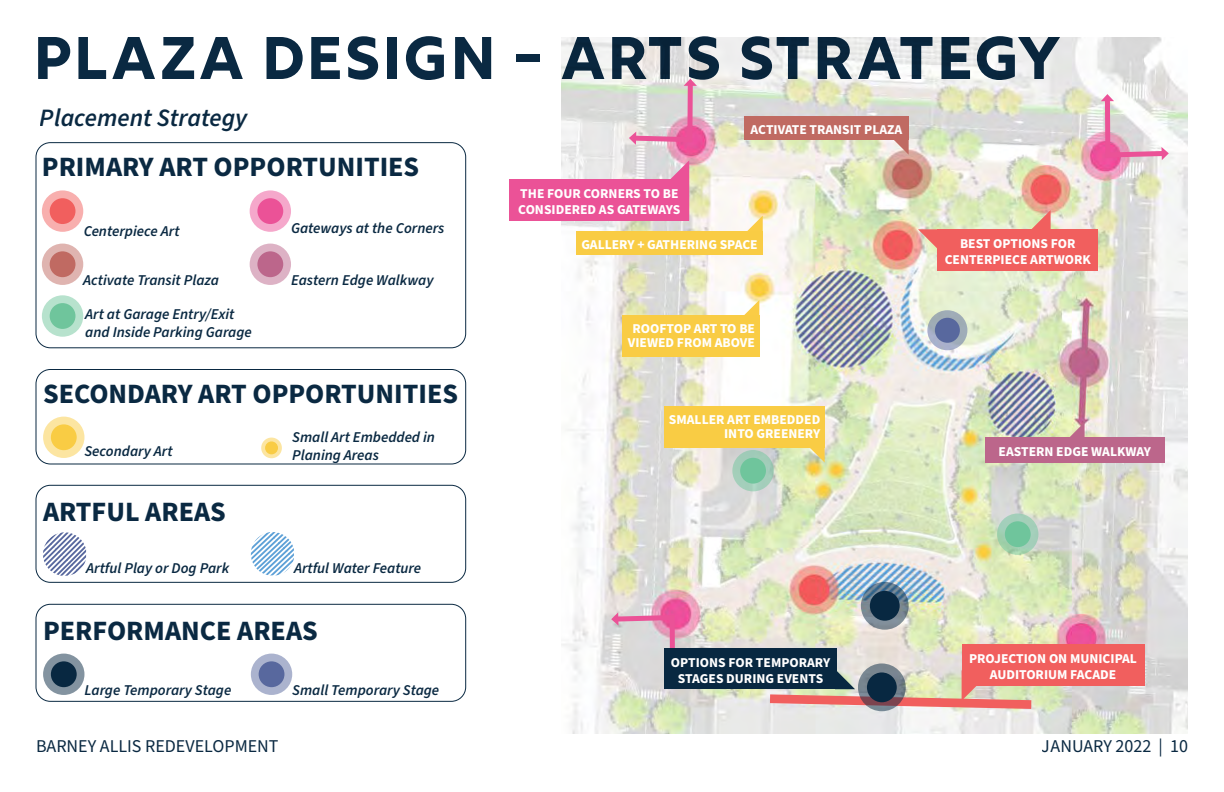
<style>
.page{position:relative;width:1224px;height:792px;background:#fff}
.page>*{position:absolute;margin:0;border:0;box-sizing:border-box;transform-origin:0 0}
.t1{font:60px "Rig Bold Face";letter-spacing:-.01em;color:#0a2942}
.t2{font:700 28px "Source Sans Pro";color:#0a2942}
.t3{font:italic 600 25px "Source Sans Pro";color:#0a2942}
.t4{font:18px "Source Sans Pro";color:#0a2942}
.t5{font:italic 600 15px/18px "Source Sans Pro";color:#0a2942}
.t6{font:700 13.5px/16.3px "Source Sans Pro";color:#fff;text-align:center}
</style>
<div class="page">
<svg style="left:261px;top:438px;width:21px;height:20px"></svg>
<div style="left:265px;top:441px;width:13px;height:13px;background:#f9cc44;border-radius:50%"></div>
<div style="left:43px;top:417px;width:41px;height:41px;background:#fce5a1;border-radius:50%"></div>
<div style="left:51px;top:424px;width:26px;height:26px;background:#f9cc44;border-radius:50%"></div>
<div style="left:36px;top:369px;width:430px;height:95px;border:1px solid #0a2942;border-radius:14px"></div>
<div style="left:250px;top:190px;width:41px;height:42px;background:#f5a8cb;border-radius:50%"></div>
<div style="left:257px;top:198px;width:26px;height:26px;background:#eb5297;border-radius:50%"></div>
<div style="left:251px;top:654px;width:41px;height:41px;background:#abb3ce;border-radius:50%"></div>
<div style="left:259px;top:661px;width:25px;height:26px;background:#58689e;border-radius:50%"></div>
<svg style="left:42px;top:190px;width:41px;height:42px"></svg>
<div style="left:50px;top:198px;width:25px;height:26px;background:#f15f5e;border-radius:50%"></div>
<div style="left:43px;top:654px;width:41px;height:41px;background:#8393a0;border-radius:50%"></div>
<div style="left:51px;top:661px;width:26px;height:26px;background:#082841;border-radius:50%"></div>
<div style="left:42px;top:244px;width:41px;height:41px;background:#dfb4b0;border-radius:50%"></div>
<div style="left:50px;top:251px;width:25px;height:26px;background:#c06a62;border-radius:50%"></div>
<svg style="left:42px;top:295px;width:41px;height:42px"></svg>
<div style="left:50px;top:303px;width:25px;height:26px;background:#6fc59c;border-radius:50%"></div>
<div style="left:250px;top:244px;width:41px;height:41px;background:#ddb2c5;border-radius:50%"></div>
<div style="left:257px;top:251px;width:26px;height:26px;background:#bc668b;border-radius:50%"></div>
<div style="left:36px;top:142px;width:430px;height:206px;border:1px solid #0a2942;border-radius:14px"></div>
<svg style="left:250px;top:532px;width:44px;height:43px"></svg>
<svg style="left:43px;top:532px;width:43px;height:44px"></svg>
<div style="left:36px;top:485px;width:430px;height:98px;border:1px solid #0a2942;border-radius:14px"></div>
<div style="left:36px;top:604px;width:430px;height:98px;border:1px solid #0a2942;border-radius:14px"></div>
<img style="left:561px;top:37px;width:627px;height:697px">
<svg style="left:670px;top:160px;width:19px;height:20px"></svg>
<svg style="left:918px;top:229px;width:19px;height:20px"></svg>
<svg style="left:1031px;top:210px;width:20px;height:19px"></svg>
<svg style="left:1065px;top:422px;width:20px;height:15px"></svg>
<svg style="left:740px;top:300px;width:19px;height:15px"></svg>
<svg style="left:805px;top:447px;width:20px;height:16px"></svg>
<svg style="left:743px;top:216px;width:20px;height:15px"></svg>
<svg style="left:889px;top:140px;width:20px;height:15px"></svg>
<div style="left:510px;top:180px;width:179px;height:41px;background:#eb5297"></div>
<div style="left:937px;top:229px;width:161px;height:42px;background:#f15f5e"></div>
<div style="left:622px;top:315px;width:137px;height:41px;background:#f9cc44"></div>
<div style="left:664px;top:406px;width:161px;height:41px;background:#f9cc44"></div>
<div style="left:576px;top:231px;width:187px;height:23px;background:#f9cc44"></div>
<div style="left:744px;top:116px;width:165px;height:24px;background:#c06a62"></div>
<div style="left:962px;top:645px;width:182px;height:41px;background:#f15f5e"></div>
<svg style="left:927px;top:310px;width:40px;height:40px"></svg>
<div style="left:935px;top:318px;width:25px;height:25px;background:#58689e;border-radius:50%"></div>
<svg style="left:861px;top:582px;width:48px;height:48px"></svg>
<div style="left:870px;top:591px;width:30px;height:30px;background:#082841;border-radius:50%"></div>
<div style="left:732px;top:450px;width:42px;height:41px;background:#a2cdb9;border-radius:50%"></div>
<div style="left:740px;top:458px;width:26px;height:26px;background:#6fc59c;border-radius:50%"></div>
<svg style="left:997px;top:514px;width:41px;height:41px"></svg>
<div style="left:1005px;top:521px;width:26px;height:26px;background:#6fc59c;border-radius:50%"></div>
<svg style="left:761px;top:670px;width:279px;height:43px"></svg>
<svg style="left:858px;top:663px;width:48px;height:48px"></svg>
<div style="left:867px;top:672px;width:30px;height:30px;background:#082841;border-radius:50%"></div>
<svg style="left:1101px;top:94px;width:68px;height:66px"></svg>
<svg style="left:629px;top:79px;width:68px;height:66px"></svg>
<svg style="left:611px;top:612px;width:68px;height:67px"></svg>
<div style="left:664px;top:649px;width:173px;height:40px;background:#082841"></div>
<div style="left:985px;top:437px;width:180px;height:26px;background:#bc668b"></div>
<h1 class="t1" style="left:32px;top:21px;width:1030px">PLAZA DESIGN - ARTS STRATEGY</h1>
<h3 class="t3" style="left:40px;top:101px;width:209px">Placement Strategy</h3>
<h2 class="t2" style="left:42px;top:148px;width:379px">PRIMARY ART OPPORTUNITIES</h2>
<p class="t5" style="left:83px;top:223px;width:98px">Centerpiece Art</p>
<p class="t5" style="left:291px;top:220px;width:155px">Gateways at the Corners</p>
<p class="t5" style="left:83px;top:271px;width:137px">Activate Transit Plaza</p>
<p class="t5" style="left:291px;top:271px;width:144px">Eastern Edge Walkway</p>
<p class="t5" style="left:85px;top:305px;width:168px">Art at Garage Entry/Exit and Inside Parking Garage</p>
<h2 class="t2" style="left:43px;top:375px;width:417px">SECONDARY ART OPPORTUNITIES</h2>
<p class="t5" style="left:84px;top:443px;width:90px">Secondary Art</p>
<h2 class="t2" style="left:43px;top:493px;width:184px">ARTFUL AREAS</h2>
<p class="t5" style="left:292px;top:428px;width:144px">Small Art Embedded in<br>Planing Areas</p>
<p class="t5" style="left:86px;top:560px;width:144px">Artful Play or Dog Park</p>
<p class="t5" style="left:294px;top:560px;width:129px">Artful Water Feature</p>
<h2 class="t2" style="left:43px;top:611px;width:276px">PERFORMANCE AREAS</h2>
<p class="t5" style="left:84px;top:682px;width:148px">Large Temporary Stage</p>
<p class="t5" style="left:292px;top:682px;width:149px">Small Temporary Stage</p>
<p class="t6" style="left:518px;top:186px;width:164px;text-align:left">THE FOUR CORNERS TO BE<br>CONSIDERED AS GATEWAYS</p>
<p class="t6" style="left:751px;top:122px;width:153px">ACTIVATE TRANSIT PLAZA</p>
<p class="t6" style="left:581px;top:237px;width:178px">GALLERY + GATHERING SPACE</p>
<p class="t6" style="left:628px;top:322px;width:129px;line-height:13.5px">ROOFTOP ART TO BE<br>VIEWED FROM ABOVE</p>
<p class="t6" style="left:669px;top:414px;width:153px;line-height:13.5px;text-align:right">SMALLER ART EMBEDDED<br>INTO GREENERY</p>
<p class="t6" style="left:945px;top:235px;width:148px">BEST OPTIONS FOR<br>CENTERPIECE ARTWORK</p>
<p class="t6" style="left:999px;top:443px;width:154px">EASTERN EDGE WALKWAY</p>
<p class="t6" style="left:671px;top:655px;width:161px">OPTIONS FOR TEMPORARY<br>STAGES DURING EVENTS</p>
<p class="t6" style="left:969px;top:650px;width:169px">PROJECTION ON MUNICIPAL<br>AUDITORIUM FACADE</p>
<h3 class="t4" style="left:36px;top:734px;width:244px">BARNEY ALLIS REDEVELOPMENT</h3>
<h3 class="t4" style="left:1042px;top:734px;width:148px">JANUARY 2022 | 10</h3>
</div>
